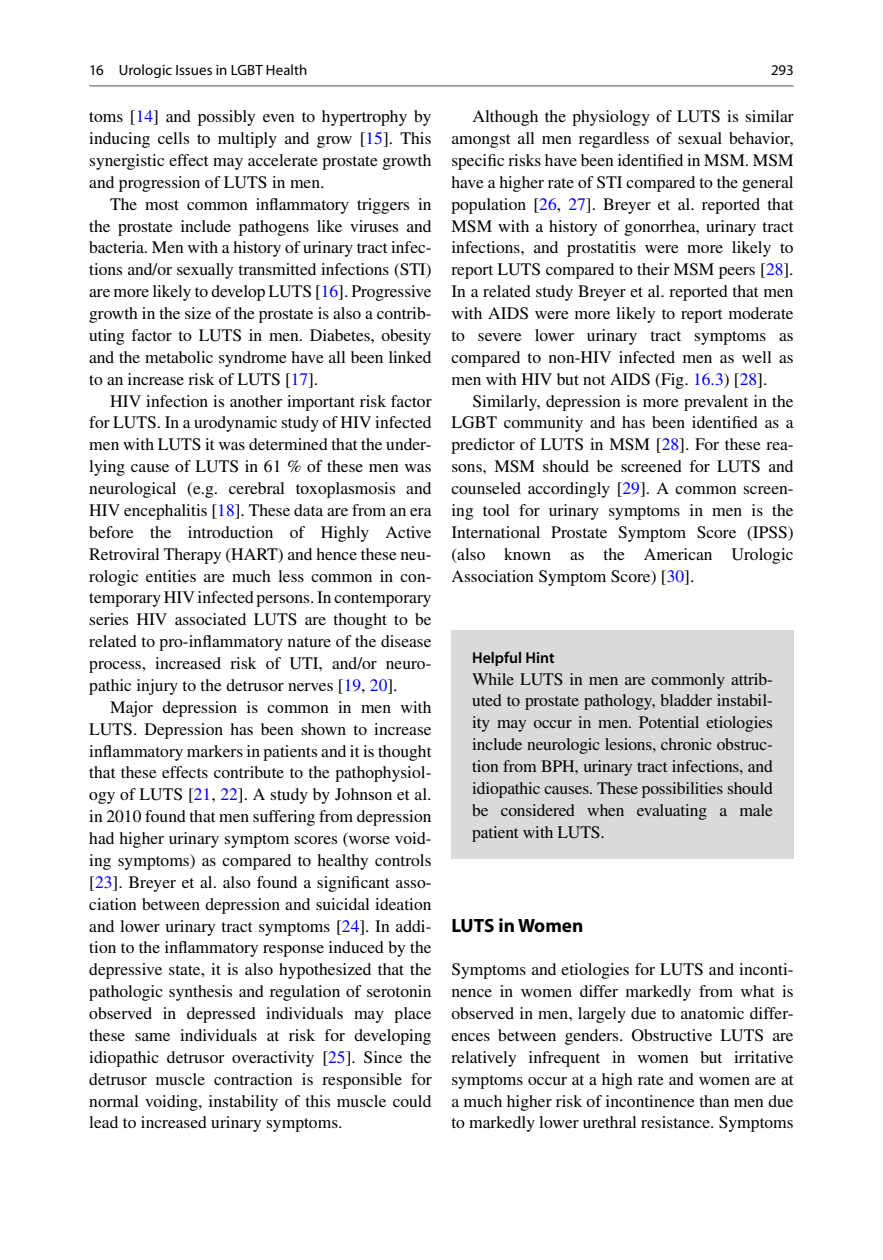
<style>
.page{position:relative;width:883px;height:1260px;background:#fff}
.page>*{position:absolute;margin:0;border:0;box-sizing:border-box;transform-origin:0 0}
.t1{font:700 19.25px "Ncwwlq Myriad";color:#000}
.t2{font:17.5px/21.9px "Klhjsw Times";color:#000;text-align:justify}
.t3{font:600 15.75px "Wkcpsp Myriad";color:#000}
.t4{font:14.88px "Clhqpm Myriad";letter-spacing:.005em;color:#000}
.s1{color:#0000fa}
</style>
<div class="page">
<div style="left:451px;top:630px;width:343px;height:228px;background:#d9dada"></div>
<hr style="left:89px;top:85px;width:705px;height:2px;background:#9c9c9c">
<p class="t4" style="left:89px;top:64px;width:220px">16 Urologic Issues in LGBT Health</p>
<p class="t2" style="left:89px;top:107px;width:344px">toms [ <span class="s1">14</span> ] and possibly even to hypertrophy by inducing cells to multiply and grow [ <span class="s1">15</span> ]. This synergistic effect may accelerate prostate growth and progression of LUTS in men.</p>
<p class="t2" style="left:89px;top:195px;width:344px;text-indent:21px">The most common inflammatory triggers in the prostate include pathogens like viruses and bacteria. Men with a history of urinary tract infec&shy;tions and/or sexually transmitted infections (STI) are more likely to develop LUTS [ <span class="s1">16</span> ]. Progressive growth in the size of the prostate is also a contrib&shy;uting factor to LUTS in men. Diabetes , obesity and the metabolic syndrome have all been linked to an increase risk of LUTS [ <span class="s1">17</span> ].</p>
<p class="t2" style="left:89px;top:391px;width:344px;text-indent:21px">HIV infection is another important risk factor for LUTS. In a urodynamic study of HIV infected men with LUTS it was determined that the under&shy;lying cause of LUTS in 61 % of these men was neurological (e.g. cerebral toxoplasmosis and HIV encephalitis [ <span class="s1">18</span> ]. These data are from an era before the introduction of Highly Active Retroviral Therapy (HART) and hence these neu&shy;rologic entities are much less common in con&shy;temporary HIV infected persons. In contemporary series HIV associated LUTS are thought to be related to pro-inflammatory nature of the disease process, increased risk of UTI, and/or neuro&shy;pathic injury to the detrusor nerves [ <span class="s1">19</span> , <span class="s1">20</span> ].</p>
<p class="t2" style="left:89px;top:698px;width:344px;text-indent:21px">Major depression is common in men with LUTS. Depression has been shown to increase inflammatory markers in patients and it is thought that these effects contribute to the pathophysiol&shy;ogy of LUTS [ <span class="s1">21</span> , <span class="s1">22</span> ]. A study by Johnson et al. in 2010 found that men suffering from depression had higher urinary symptom scores (worse void&shy;ing symptoms) as compared to healthy controls [ <span class="s1">23</span> ]. Breyer et al. also found a significant asso&shy;ciation between depression and suicidal ideation and lower urinary tract symptoms [ <span class="s1">24</span> ]. In addi&shy;tion to the inflammatory response induced by the depressive state, it is also hypothesized that the pathologic synthesis and regulation of serotonin observed in depressed individuals may place these same individuals at risk for developing idiopathic detrusor overactivity [ <span class="s1">25</span> ]. Since the detrusor muscle contraction is responsible for normal voiding, instability of this muscle could lead to increased urinary symptoms.</p>
<p class="t4" style="left:771px;top:64px;width:24px">293</p>
<p class="t2" style="left:451px;top:107px;width:344px;text-indent:21px">Although the physiology of LUTS is similar amongst all men regardless of sexual behavior, specific risks have been identified in MSM. MSM have a higher rate of STI compared to the general population [ <span class="s1">26</span> , <span class="s1">27</span> ]. Breyer et al. reported that MSM with a history of gonorrhea, urinary tract infections, and prostatitis were more likely to report LUTS compared to their MSM peers [ <span class="s1">28</span> ].<br>In a related study Breyer et al. reported that men with AIDS were more likely to report moderate to severe lower urinary tract symptoms as compared to non-HIV infected men as well as men with HIV but not AIDS (Fig. <span class="s1">16.3</span> ) [ <span class="s1">28</span> ].</p>
<p class="t2" style="left:451px;top:391px;width:344px;text-indent:21px">Similarly, depression is more prevalent in the LGBT community and has been identified as a predictor of LUTS in MSM [ <span class="s1">28</span> ]. For these rea&shy;sons, MSM should be screened for LUTS and counseled accordingly [ <span class="s1">29</span> ]. A common screen&shy;ing tool for urinary symptoms in men is the International Prostate Symptom Score ( IPSS ) (also known as the American Urologic Association Symptom Score ) [ <span class="s1">30</span> ].</p>
<p class="t3" style="left:472px;top:651px;width:84px">Helpful Hint</p>
<p class="t2" style="left:472px;top:669px;width:302px">While LUTS in men are commonly attrib&shy;uted to prostate pathology, bladder instabil&shy;ity may occur in men. Potential etiologies include neurologic lesions, chronic obstruc&shy;tion from BPH, urinary tract infections, and idiopathic causes. These possibilities should be considered when evaluating a male patient with LUTS.</p>
<p class="t1" style="left:451px;top:918px;width:133px">LUTS in Women</p>
<p class="t2" style="left:451px;top:960px;width:344px">Symptoms and etiologies for LUTS and inconti&shy;nence in women differ markedly from what is observed in men, largely due to anatomic differ&shy;ences between genders. Obstructive LUTS are relatively infrequent in women but irritative symptoms occur at a high rate and women are at a much higher risk of incontinence than men due to markedly lower urethral resistance. Symptoms</p>
</div>
